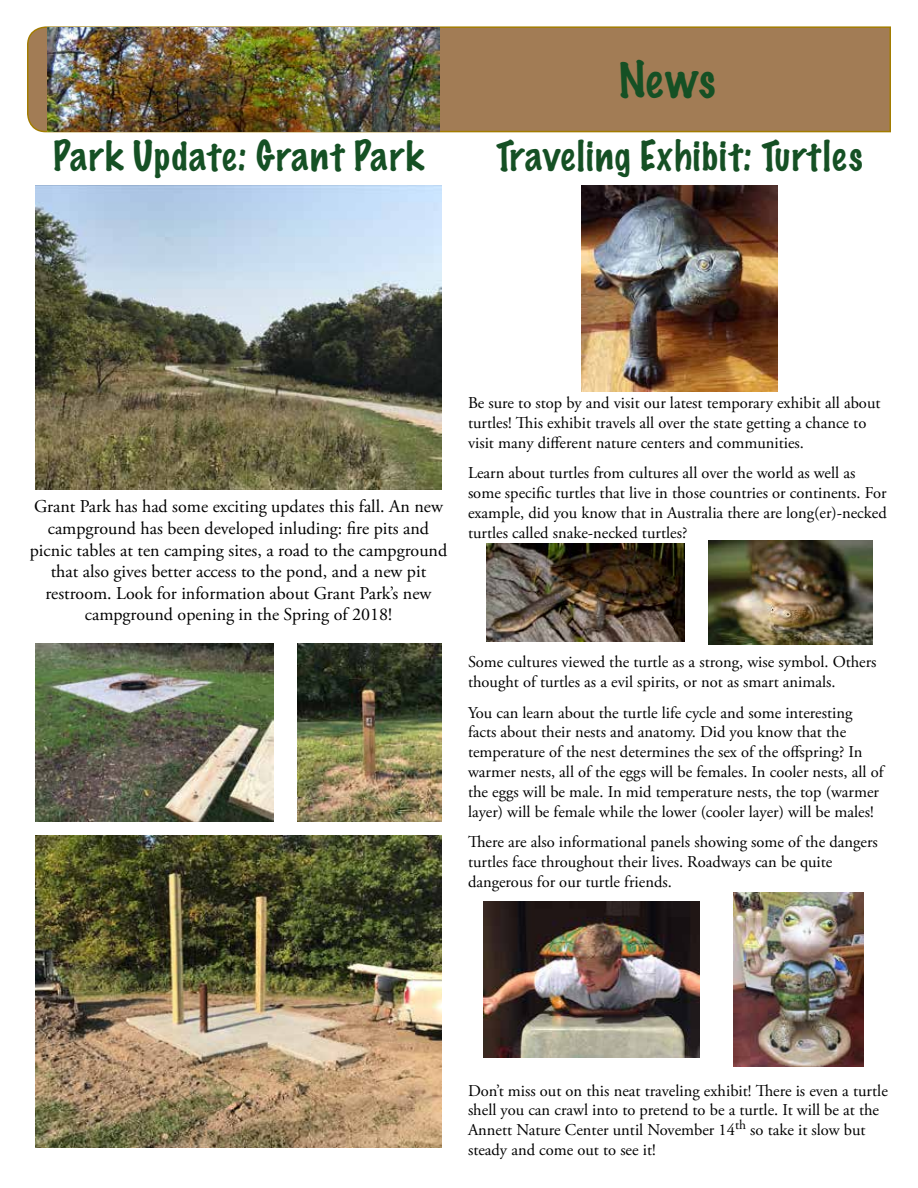
<style>
.page{position:relative;width:918px;height:1188px;background:#fff}
.page>*{position:absolute;margin:0;border:0;box-sizing:border-box;transform-origin:0 0}
.t1{font:100 45px "Marker Felt";color:#155024}
.t2{font:100 37.5px "Marker Felt";letter-spacing:.035em;color:#155024}
.t3{font:18px/21.6px "Adobe Garamond Pro";color:#000;text-align:center}
.t4{font:16.5px/19.8px "Adobe Garamond Pro";color:#000}
</style>
<div class="page">
<svg style="left:27px;top:26px;width:864px;height:107px;background:#a27e54"></svg>
<img style="left:47px;top:28px;width:392px;height:103px">
<img style="left:581px;top:185px;width:197px;height:207px">
<img style="left:487px;top:544px;width:198px;height:97px">
<img style="left:708px;top:541px;width:164px;height:103px">
<img style="left:483px;top:902px;width:216px;height:155px">
<img style="left:733px;top:892px;width:131px;height:174px">
<img style="left:36px;top:643px;width:238px;height:179px">
<img style="left:36px;top:836px;width:405px;height:312px">
<img style="left:36px;top:185px;width:405px;height:305px">
<img style="left:297px;top:643px;width:144px;height:179px">
<h2 class="t2" style="left:53px;top:126px;width:372px">Park Update: Grant Park</h2>
<h1 class="t1" style="left:619px;top:45px;width:98px">News</h1>
<h2 class="t2" style="left:496px;top:126px;width:368px">Traveling Exhibit: Turtles</h2>
<p class="t3" style="left:30px;top:497px;width:419px">Grant Park has had some exciting updates this fall. An new campground has been developed inluding: fire pits and picnic tables at ten camping sites, a road to the campground that also gives better access to the pond, and a new pit restroom. Look for information about Grant Park’s new campground opening in the Spring of 2018!</p>
<p class="t4" style="left:468px;top:393px;width:414px">Be sure to stop by and visit our latest temporary exhibit all about turtles! This exhibit travels all over the state getting a chance to visit many different nature centers and communities.</p>
<p class="t4" style="left:468px;top:464px;width:420px">Learn about turtles from cultures all over the world as well as some specific turtles that live in those countries or continents. For example, did you know that in Australia there are long(er)-necked turtles called snake-necked turtles?</p>
<p class="t4" style="left:468px;top:653px;width:410px">Some cultures viewed the turtle as a strong, wise symbol. Others thought of turtles as a evil spirits, or not as smart animals.</p>
<p class="t4" style="left:468px;top:703px;width:417px">You can learn about the turtle life cycle and some interesting facts about their nests and anatomy. Did you know that the temperature of the nest determines the sex of the offspring? In warmer nests, all of the eggs will be females. In cooler nests, all of the eggs will be male. In mid temperature nests, the top (warmer layer) will be female while the lower (cooler layer) will be males!</p>
<p class="t4" style="left:468px;top:833px;width:411px">There are also informational panels showing some of the dangers turtles face throughout their lives. Roadways can be quite dangerous for our turtle friends.</p>
<p class="t4" style="left:468px;top:1081px;width:421px">Don’t miss out on this neat traveling exhibit! There is even a turtle shell you can crawl into to pretend to be a turtle. It will be at the Annett Nature Center until November 14<sup>th</sup> so take it slow but steady and come out to see it!</p>
</div>
